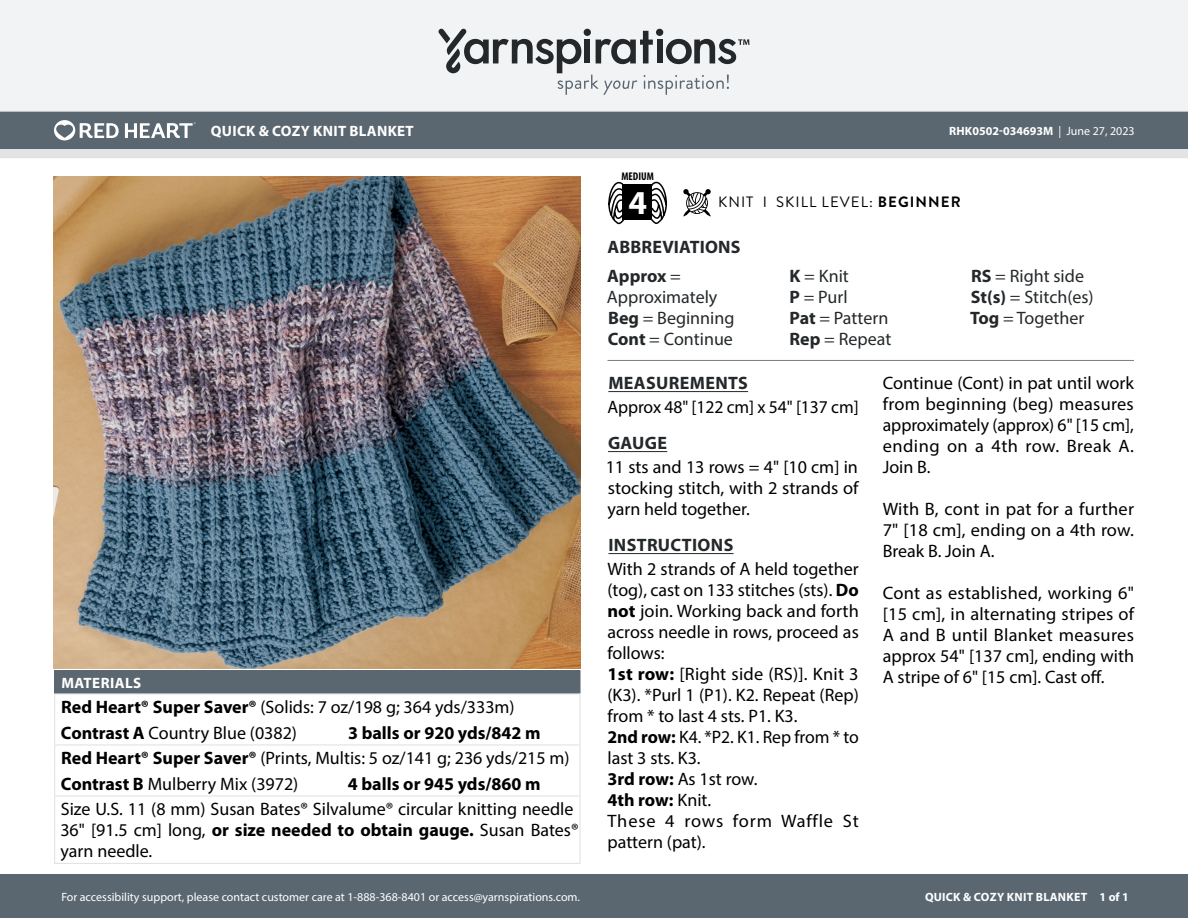
<style>
.page{position:relative;width:1188px;height:918px;background:#fff}
.page>*{position:absolute;margin:0;border:0;box-sizing:border-box;transform-origin:0 0}
.t1{font:700 33.6px "Myriad Pro";color:#fff}
.Body_-__Auto_Style_w{font:18px/21px "Myriad Pro";color:#000;text-align:justify}
.Materials_-_Needle{font:18px/21px "Myriad Pro";color:#000}
.Abbreviations_-_With{font:18px/21px "Myriad Pro";color:#24282a}
.Materials_-_Brand{font:18px "Myriad Pro";color:#000}
.Body_-_NO_Automatic{font:18px/21px "Myriad Pro";color:#000;text-align:justify}
.Material_-__Colors_i{font:18px "Myriad Pro";color:#000}
.Body_-_HEADERS_-_Und{font:700 18px "Myriad Pro";letter-spacing:.02em;color:#24282a}
.Material_-__Colors_i-2{font:700 18px "Myriad Pro";color:#000}
.Body_-__Auto_Style_w-2{font:18px/21px "Myriad Pro";letter-spacing:.04em;color:#000}
.Body_-__Auto_Style_w-3{font:700 18px "Myriad Pro";letter-spacing:-.005em;color:#000}
.Materials_-__Header{font:700 15px "Myriad Pro";letter-spacing:.02em;color:#fff}
.Type_of_pattern___Sk{font:15px "Brandon Grotesque";letter-spacing:.07em;color:#000}
.t2{font:12px "Myriad Pro";color:#fff}
.t3{font:700 12px "Myriad Pro";color:#fff}
.t4{font:700 12px "Myriad Pro";letter-spacing:.02em;color:#fff}
.t5{font:700 condensed 11.25px "Myriad Pro";color:#000}
.s1{font-weight:700}
.s2{font-weight:400}
</style>
<div class="page">
<div style="left:0;top:875px;width:1188px;height:43px;background:#5a6670"></div>
<div style="left:0;top:149px;width:1188px;height:9px;background:#e4e3e3"></div>
<div style="left:0;top:111px;width:1188px;height:38px;background:#5a6670"></div>
<div style="left:0;top:0;width:1188px;height:112px;background:#f2f3f4"></div>
<svg style="left:438px;top:29px;width:311px;height:66px"></svg>
<svg style="left:683px;top:189px;width:28px;height:28px"></svg>
<svg style="left:608px;top:181px;width:18px;height:43px"></svg>
<svg style="left:649px;top:181px;width:18px;height:43px"></svg>
<div style="left:622px;top:185px;width:30px;height:35px;background:#000"></div>
<svg style="left:54px;top:120px;width:65px;height:20px"></svg>
<svg style="left:125px;top:122px;width:71px;height:16px"></svg>
<img style="left:54px;top:177px;width:527px;height:491px">
<hr style="left:608px;top:391px;width:140px;height:1px;background:#24282a">
<hr style="left:608px;top:451px;width:59px;height:1px;background:#24282a">
<hr style="left:608px;top:553px;width:126px;height:1px;background:#24282a">
<hr style="left:608px;top:360px;width:526px;height:1px;background:#7d7d7d">
<div style="left:55px;top:671px;width:525px;height:23px;background:#5a6670"></div>
<hr style="left:54px;top:670px;width:288px;height:1px;background:#5a6670">
<hr style="left:342px;top:670px;width:238px;height:1px;background:#5a6670">
<svg style="left:580px;top:671px;width:1px;height:22px"></svg>
<hr style="left:54px;top:693px;width:288px;height:1px;background:#e4e3e3">
<hr style="left:342px;top:693px;width:239px;height:1px;background:#e4e3e3">
<hr style="left:54px;top:744px;width:288px;height:2px;background:#e4e3e3">
<hr style="left:342px;top:744px;width:239px;height:2px;background:#e4e3e3">
<hr style="left:579px;top:694px;width:2px;height:25px;background:#e4e3e3">
<hr style="left:579px;top:746px;width:2px;height:24px;background:#e4e3e3">
<svg style="left:54px;top:671px;width:1px;height:124px"></svg>
<hr style="left:579px;top:719px;width:2px;height:25px;background:#e4e3e3">
<hr style="left:579px;top:770px;width:2px;height:25px;background:#e4e3e3">
<hr style="left:54px;top:796px;width:1px;height:67px;background:#e4e3e3">
<hr style="left:54px;top:795px;width:288px;height:1px;background:#e4e3e3">
<hr style="left:342px;top:795px;width:239px;height:1px;background:#e4e3e3">
<hr style="left:579px;top:796px;width:2px;height:67px;background:#e4e3e3">
<hr style="left:54px;top:863px;width:288px;height:1px;background:#e4e3e3">
<hr style="left:342px;top:863px;width:239px;height:1px;background:#e4e3e3">
<p class="Materials_-__Header" style="left:211px;top:121px;width:204px">QUICK &amp; COZY KNIT BLANKET</p>
<p class="Materials_-__Header" style="left:61px;top:673px;width:81px">MATERIALS</p>
<p class="Materials_-_Brand" style="left:61px;top:696px;width:455px"><span class="s1">Red Heart® Super Saver®</span> (Solids: 7 oz/198 g; 364 yds/333m)</p>
<p class="Material_-__Colors_i" style="left:61px;top:722px;width:238px"><span class="s1">Contrast A</span> Country Blue (0382)</p>
<p class="Material_-__Colors_i-2" style="left:348px;top:721px;width:194px">3 balls or 920 yds/842 m</p>
<p class="Materials_-_Brand" style="left:61px;top:747px;width:510px"><span class="s1">Red Heart® Super Saver®</span> (Prints, Multis: 5 oz/141 g; 236 yds/215 m)</p>
<p class="Material_-__Colors_i" style="left:61px;top:773px;width:239px"><span class="s1">Contrast B</span> Mulberry Mix (3972)</p>
<p class="Material_-__Colors_i-2" style="left:348px;top:772px;width:194px">4 balls or 945 yds/860 m</p>
<p class="Materials_-_Needle" style="left:60px;top:799px;width:520px">Size U.S. 11 (8 mm) Susan Bates® Silvalume® circular knitting needle<br>36" [91.5 cm] long, <span class="s1">or size needed to obtain gauge.</span> Susan Bates® yarn needle.</p>
<p class="t2" style="left:61px;top:889px;width:520px">For accessibility support, please contact customer care at 1-888-368-8401 or access@yarnspirations.com.</p>
<p class="t5" style="left:621px;top:169px;width:34px">MEDIUM</p>
<h1 class="t1" style="left:629px;top:180px;width:20px">4</h1>
<p class="t3" style="left:949px;top:123px;width:187px">RHK0502-034693M <span class="s2">| June 27, 2023</span></p>
<p class="Type_of_pattern___Sk" style="left:718px;top:192px;width:244px">KNIT I SKILL LEVEL: <span class="s1">BEGINNER</span></p>
<p class="Body_-_HEADERS_-_Und" style="left:608px;top:235px;width:135px">ABBREVIATIONS</p>
<p class="Abbreviations_-_With" style="left:607px;top:265px;width:112px"><span class="s1">Approx</span> =<br>Approximately</p>
<p class="Abbreviations_-_With" style="left:608px;top:307px;width:128px"><span class="s1">Beg</span> = Beginning</p>
<p class="Abbreviations_-_With" style="left:608px;top:328px;width:127px"><span class="s1">Cont</span> = Continue</p>
<p class="Abbreviations_-_With" style="left:790px;top:265px;width:61px"><span class="s1">K</span> = Knit</p>
<p class="Abbreviations_-_With" style="left:790px;top:286px;width:60px"><span class="s1">P</span> = Purl</p>
<p class="Abbreviations_-_With" style="left:790px;top:307px;width:100px"><span class="s1">Pat</span> = Pattern</p>
<p class="Abbreviations_-_With" style="left:790px;top:328px;width:103px"><span class="s1">Rep</span> = Repeat</p>
<p class="Abbreviations_-_With" style="left:971px;top:265px;width:114px"><span class="s1">RS</span> = Right side</p>
<p class="Abbreviations_-_With" style="left:971px;top:286px;width:124px"><span class="s1">St(s)</span> = Stitch(es)</p>
<p class="Abbreviations_-_With" style="left:970px;top:307px;width:116px"><span class="s1">Tog</span> = Together</p>
<p class="Body_-_HEADERS_-_Und" style="left:608px;top:371px;width:141px">MEASUREMENTS</p>
<p class="Body_-__Auto_Style_w" style="left:608px;top:396px;width:253px">Approx 48" [122 cm] x 54" [137 cm]</p>
<p class="Body_-_HEADERS_-_Und" style="left:608px;top:431px;width:61px">GAUGE</p>
<p class="Body_-_NO_Automatic" style="left:606px;top:456px;width:254px">11 sts and 13 rows = 4" [10 cm] in stocking stitch, with 2 strands of yarn held together.</p>
<p class="Body_-_HEADERS_-_Und" style="left:608px;top:533px;width:126px">INSTRUCTIONS</p>
<p class="Body_-__Auto_Style_w" style="left:608px;top:558px;width:253px">With 2 strands of A held together (tog), cast on 133 stitches (sts). <span class="s1">Do not</span> join. Working back and forth across needle in rows, proceed as follows:</p>
<p class="Body_-__Auto_Style_w" style="left:608px;top:663px;width:253px"><span class="s1">1st row:</span> [Right side (RS)]. Knit 3 (K3). *Purl 1 (P1). K2. Repeat (Rep) from * to last 4 sts. P1. K3.</p>
<p class="Body_-__Auto_Style_w" style="left:608px;top:726px;width:253px"><span class="s1">2nd row:</span> K4. *P2. K1. Rep from * to last 3 sts. K3.</p>
<p class="Body_-__Auto_Style_w" style="left:608px;top:768px;width:151px"><span class="s1">3rd row:</span> As 1st row.</p>
<p class="Body_-__Auto_Style_w-3" style="left:608px;top:788px;width:105px">4th row: <span class="s2">Knit.</span></p>
<p class="Body_-__Auto_Style_w-2" style="left:608px;top:810px;width:253px">These 4 rows form Waffle St pattern (pat).</p>
<p class="Body_-__Auto_Style_w" style="left:883px;top:372px;width:253px">Continue (Cont) in pat until work from beginning (beg) measures approximately (approx) 6" [15 cm], ending on a 4th row. Break A.<br>Join B.</p>
<p class="Body_-__Auto_Style_w" style="left:883px;top:498px;width:253px">With B, cont in pat for a further 7" [18 cm], ending on a 4th row.<br>Break B. Join A.</p>
<p class="Body_-__Auto_Style_w" style="left:883px;top:582px;width:253px">Cont as established, working 6" [15 cm], in alternating stripes of A and B until Blanket measures approx 54" [137 cm], ending with A stripe of 6" [15 cm]. Cast off.</p>
<p class="t4" style="left:925px;top:889px;width:205px">QUICK &amp; COZY KNIT BLANKET 1 of 1</p>
</div>
